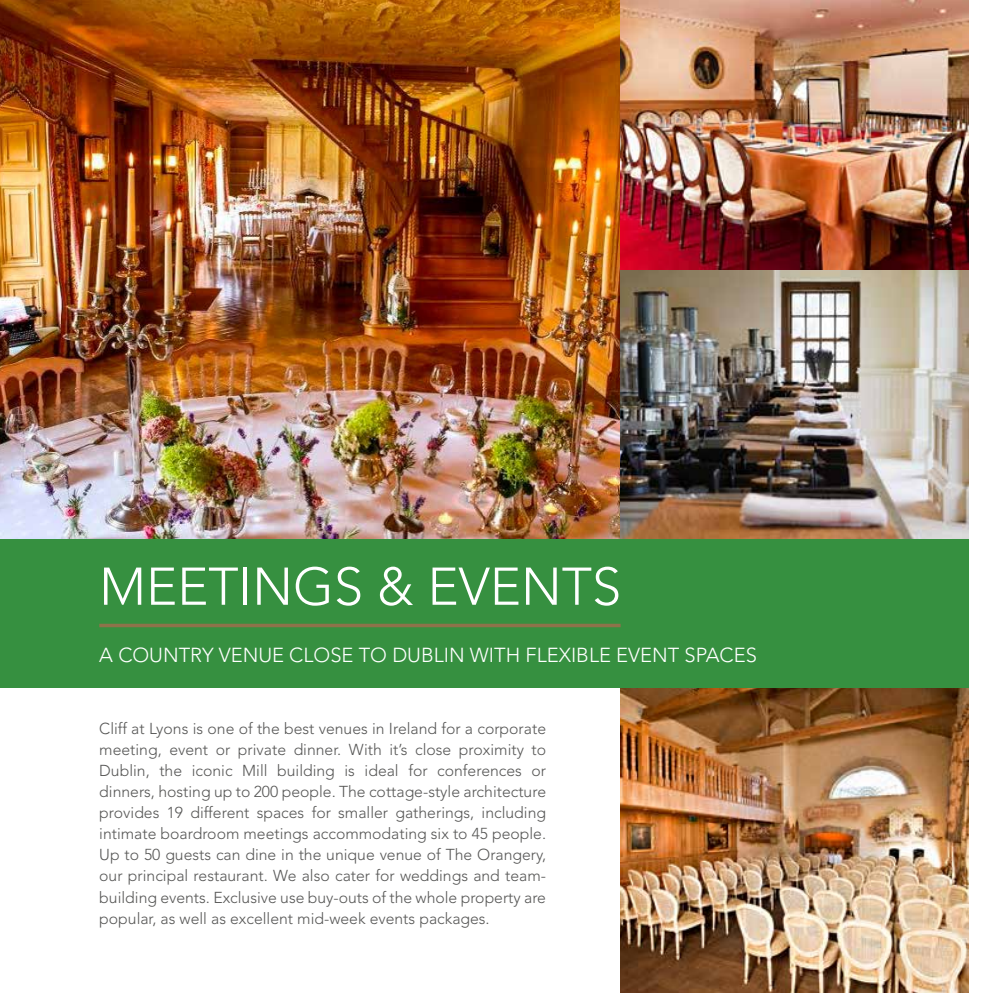
<style>
.page{position:relative;width:993px;height:993px;background:#fff}
.page>*{position:absolute;margin:0;border:0;box-sizing:border-box;transform-origin:0 0}
.t1{font:300 52.5px "Avenir";color:#fff}
.t2{font:300 20.12px "Avenir";color:#fff}
.t3{font:300 15.75px/21px "Avenir";color:#575756;text-align:justify}
</style>
<div class="page">
<hr style="left:967px;top:0;width:1px;height:149px;background:#369040">
<hr style="left:967px;top:613px;width:1px;height:148px;background:#369040">
<img style="left:0;top:0;width:620px;height:538px">
<img style="left:620px;top:687px;width:347px;height:305px">
<div style="left:0;top:538px;width:967px;height:149px;background:#369040"></div>
<svg style="left:99px;top:623px;width:521px;height:4px;background:#7c7847"></svg>
<img style="left:620px;top:0;width:347px;height:538px">
<h1 class="t1" style="left:99px;top:555px;width:523px">MEETINGS &amp; EVENTS</h1>
<p class="t2" style="left:99px;top:642px;width:659px">A COUNTRY VENUE CLOSE TO DUBLIN WITH FLEXIBLE EVENT SPACES</p>
<p class="t3" style="left:99px;top:718px;width:448px">Cliff at Lyons is one of the best venues in Ireland for a corporate meeting, event or private dinner. With it’s close proximity to Dublin, the iconic Mill building is ideal for conferences or dinners, hosting up to 200 people. The cottage-style architecture provides 19 different spaces for smaller gatherings, including intimate boardroom meetings accommodating six to 45 people.<br>Up to 50 guests can dine in the unique venue of The Orangery, our principal restaurant. We also cater for weddings and team&shy;building events. Exclusive use buy-outs of the whole property are popular, as well as excellent mid-week events packages.</p>
</div>
